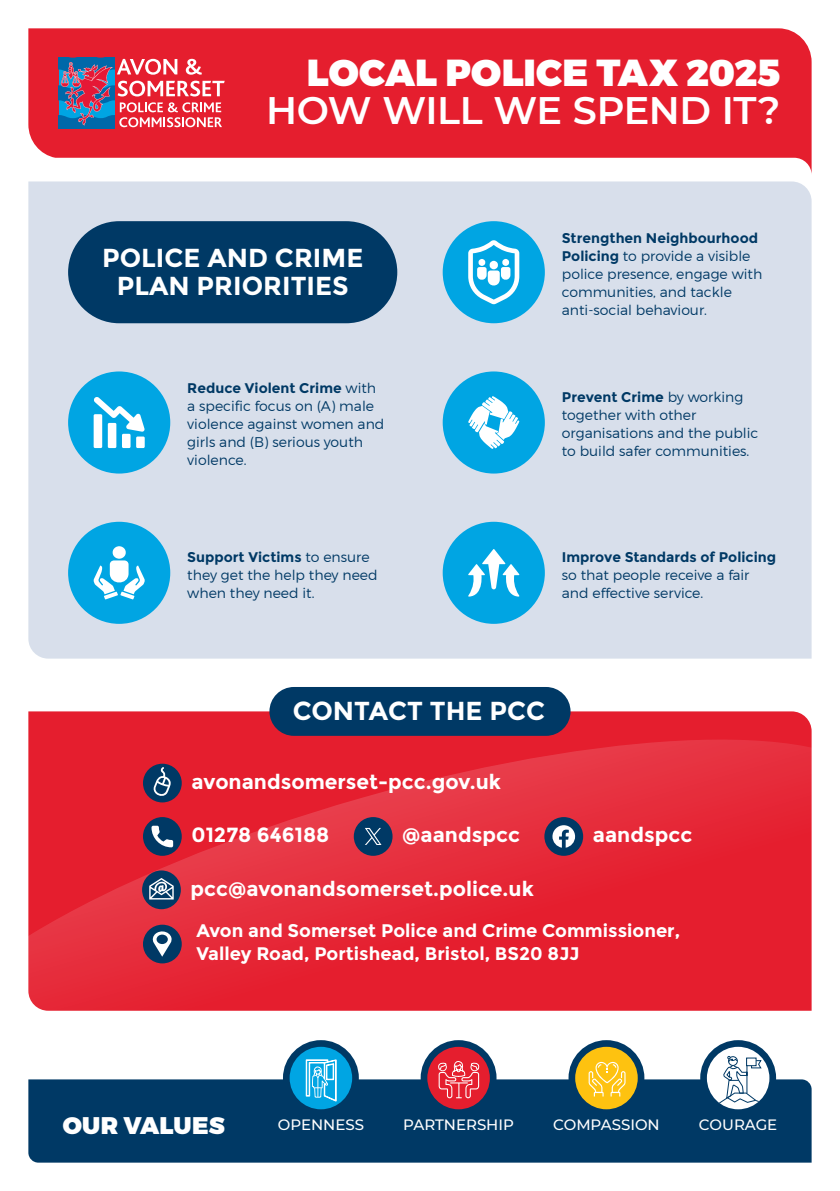
<style>
.page{position:relative;width:840px;height:1191px;background:#fff}
.page>*{position:absolute;margin:0;border:0;box-sizing:border-box;transform-origin:0 0}
.t1{font:600 38.2px "Montserrat";letter-spacing:-.01em;color:#fff}
.t2{font:900 37.6px "Montserrat";letter-spacing:.005em;color:#fff}
.t3{font:700 26px/28.4px "Montserrat";color:#fff;text-align:center}
.t4{font:900 24px "Montserrat";letter-spacing:.005em;color:#fff}
.t5{font:700 20.4px "Montserrat";color:#fff}
.t6{font:700 18.2px/22.8px "Montserrat";color:#fff}
.t7{font:500 15px "Montserrat";color:#fff}
.t8{font:300 14px/18px "Montserrat";color:#003965}
.s1{font-weight:700}
</style>
<div class="page">
<div style="left:28px;top:1142px;width:783px;height:20px;background:#003965"></div>
<svg style="left:28px;top:28px;width:783px;height:142px;background:#e73544"></svg>
<svg style="left:59px;top:58px;width:165px;height:71px;background:#b86079"></svg>
<svg style="left:28px;top:720px;width:784px;height:422px;background:#c64b5b"></svg>
<div style="left:28px;top:181px;width:783px;height:477px;background:#d8dfeb"></div>
<div style="left:269px;top:687px;width:301px;height:49px;background:#003965;border-radius:24px"></div>
<div style="left:143px;top:763px;width:39px;height:39px;background:#003965;border-radius:50%"></div>
<svg style="left:153px;top:767px;width:18px;height:29px"></svg>
<div style="left:142px;top:870px;width:39px;height:39px;background:#003965;border-radius:50%"></div>
<svg style="left:149px;top:878px;width:25px;height:21px"></svg>
<div style="left:143px;top:817px;width:39px;height:39px;background:#003965;border-radius:50%"></div>
<svg style="left:151px;top:825px;width:22px;height:22px"></svg>
<div style="left:544px;top:817px;width:39px;height:39px;background:#003965;border-radius:50%"></div>
<svg style="left:552px;top:825px;width:22px;height:22px"></svg>
<div style="left:353px;top:817px;width:39px;height:39px;background:#003965;border-radius:50%"></div>
<svg style="left:365px;top:828px;width:16px;height:17px"></svg>
<div style="left:143px;top:924px;width:39px;height:39px;background:#003965;border-radius:50%"></div>
<svg style="left:152px;top:931px;width:20px;height:25px"></svg>
<div style="left:68px;top:371px;width:102px;height:102px;background:#00a5e3;border-radius:50%"></div>
<div style="left:94px;top:414px;width:8px;height:34px;background:#fff"></div>
<div style="left:108px;top:423px;width:8px;height:25px;background:#fff"></div>
<div style="left:122px;top:434px;width:8px;height:14px;background:#fff"></div>
<div style="left:136px;top:436px;width:9px;height:12px;background:#fff"></div>
<svg style="left:93px;top:397px;width:52px;height:35px"></svg>
<div style="left:442px;top:371px;width:102px;height:102px;background:#00a5e3;border-radius:50%"></div>
<svg style="left:468px;top:396px;width:51px;height:53px"></svg>
<div style="left:68px;top:522px;width:102px;height:102px;background:#00a5e3;border-radius:50%"></div>
<svg style="left:93px;top:546px;width:52px;height:53px"></svg>
<div style="left:442px;top:522px;width:102px;height:102px;background:#00a5e3;border-radius:50%"></div>
<svg style="left:468px;top:549px;width:51px;height:47px"></svg>
<div style="left:442px;top:221px;width:102px;height:102px;background:#00a5e3;border-radius:50%"></div>
<svg style="left:468px;top:240px;width:51px;height:64px"></svg>
<div style="left:68px;top:221px;width:329px;height:102px;background:#003965;border-radius:51px"></div>
<h2 class="t2" style="left:307px;top:50px;width:474px">LOCAL POLICE TAX 2025</h2>
<h1 class="t1" style="left:266px;top:83px;width:515px">HOW WILL WE SPEND IT?</h1>
<p class="t3" style="left:102px;top:243px;width:263px">POLICE AND CRIME<br>PLAN PRIORITIES</p>
<p class="t8" style="left:561px;top:229px;width:202px"><span class="s1">Strengthen Neighbourhood<br>Policing</span> to provide a visible police presence, engage with communities, and tackle anti-social behaviour.</p>
<p class="t8" style="left:187px;top:379px;width:198px"><span class="s1">Reduce Violent Crime</span> with a specific focus on (A) male violence against women and girls and (B) serious youth violence.</p>
<p class="t8" style="left:561px;top:388px;width:198px"><span class="s1">Prevent Crime</span> by working together with other organisations and the public to build safer communities.</p>
<p class="t8" style="left:187px;top:547px;width:192px"><span class="s1">Support Victims</span> to ensure they get the help they need when they need it.</p>
<p class="t8" style="left:561px;top:547px;width:215px"><span class="s1">Improve Standards of Policing </span>so that people receive a fair and effective service.</p>
<p class="t3" style="left:292px;top:696px;width:254px">CONTACT THE PCC</p>
<p class="t5" style="left:191px;top:769px;width:311px">avonandsomerset-pcc.gov.uk</p>
<p class="t5" style="left:191px;top:822px;width:139px">01278 646188</p>
<p class="t5" style="left:402px;top:822px;width:119px">@aandspcc</p>
<p class="t5" style="left:592px;top:822px;width:101px">aandspcc</p>
<p class="t5" style="left:190px;top:876px;width:344px">pcc@avonandsomerset.police.uk</p>
<p class="t6" style="left:196px;top:919px;width:485px">Avon and Somerset Police and Crime Commissioner,<br>Valley Road, Portishead, Bristol, BS20 8JJ</p>
<h3 class="t4" style="left:63px;top:1110px;width:163px">OUR VALUES</h3>
<p class="t7" style="left:277px;top:1114px;width:88px">OPENNESS</p>
<p class="t7" style="left:403px;top:1114px;width:112px">PARTNERSHIP</p>
<p class="t7" style="left:553px;top:1114px;width:108px">COMPASSION</p>
<p class="t7" style="left:698px;top:1114px;width:80px">COURAGE</p>
</div>
